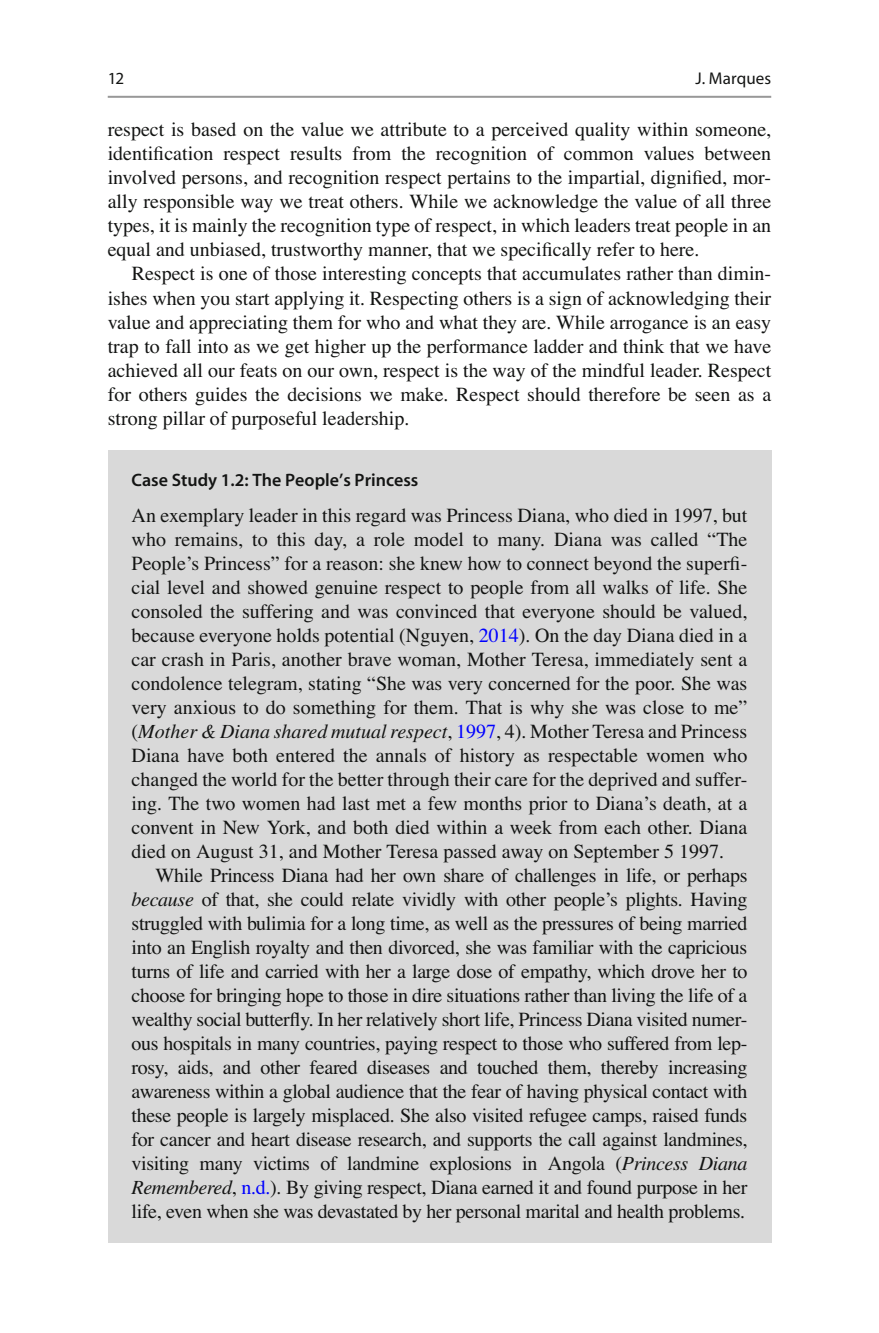
<style>
.page{position:relative;width:879px;height:1333px;background:#fff}
.page>*{position:absolute;margin:0;border:0;box-sizing:border-box;transform-origin:0 0}
.t1{font:20px/24px "Djtycn Times";color:#131413;text-align:justify}
.t2{font:italic 20px "Dmbmvr Times";color:#131413}
.t3{font:600 18px "Tqpkcr Myriad";color:#131413}
.t4{font:17px "Lbnsyf Myriad";letter-spacing:.005em;color:#131413}
.s1{color:#00f}
.s2{font-family:"Djtycn Times";font-style:normal}
.s3{font-family:"Djtycn Times";font-style:normal;color:#00f}
.s4{font-family:"Dmbmvr Times";font-style:italic}
</style>
<div class="page">
<div style="left:108px;top:450px;width:663px;height:792px;background:#d9d9d9"></div>
<hr style="left:108px;top:96px;width:663px;height:2px;background:#989898">
<p class="t4" style="left:695px;top:72px;width:77px">J. Marques</p>
<p class="t4" style="left:108px;top:72px;width:18px">12</p>
<p class="t1" style="left:108px;top:120px;width:665px">respect is based on the value we attribute to a perceived quality within someone, identification respect results from the recognition of common values between involved persons, and recognition respect pertains to the impartial, dignified, mor&shy;ally responsible way we treat others. While we acknowledge the value of all three types, it is mainly the recognition type of respect, in which leaders treat people in an equal and unbiased, trustworthy manner, that we specifically refer to here.</p>
<p class="t1" style="left:108px;top:264px;width:665px;text-indent:24px">Respect is one of those interesting concepts that accumulates rather than dimin&shy;ishes when you start applying it. Respecting others is a sign of acknowledging their value and appreciating them for who and what they are. While arrogance is an easy trap to fall into as we get higher up the performance ladder and think that we have achieved all our feats on our own, respect is the way of the mindful leader. Respect for others guides the decisions we make. Respect should therefore be seen as a strong pillar of purposeful leadership.</p>
<p class="t3" style="left:132px;top:473px;width:288px">Case Study 1.2: The People’s Princess</p>
<p class="t1" style="left:132px;top:505px;width:617px">An exemplary leader in this regard was Princess Diana , who died in 1997, but who remains, to this day, a role model to many. Diana was called “The People’s Princess” for a reason: she knew how to connect beyond the superfi&shy;cial level and showed genuine respect to people from all walks of life. She consoled the suffering and was convinced that everyone should be valued, because everyone holds potential (Nguyen, <span class="s1">2014</span> ). On the day Diana died in a car crash in Paris, another brave woman, Mother Teresa, immediately sent a condolence telegram, stating “She was very concerned for the poor. She was very anxious to do something for them. That is why she was close to me”</p>
<p class="t2" style="left:132px;top:724px;width:617px"><span class="s2">(</span> Mother &amp; Diana shared mutual respect <span class="s2">,</span> <span class="s3">1997</span> <span class="s2">, 4). Mother Teresa and Princess</span></p>
<p class="t1" style="left:132px;top:745px;width:617px">Diana have both entered the annals of history as respectable women who changed the world for the better through their care for the deprived and suffer&shy;ing. The two women had last met a few months prior to Diana’s death, at a convent in New York, and both died within a week from each other. Diana died on August 31, and Mother Teresa passed away on September 5 1997.</p>
<p class="t1" style="left:132px;top:865px;width:617px;text-indent:24px">While Princess Diana had her own share of challenges in life, or perhaps <span class="s4">because</span> of that, she could relate vividly with other people’s plights. Having struggled with bulimia for a long time, as well as the pressures of being married into an English royalty and then divorced, she was familiar with the capricious turns of life and carried with her a large dose of empathy , which drove her to choose for bringing hope to those in dire situations rather than living the life of a wealthy social butterfly. In her relatively short life, Princess Diana visited numer&shy;ous hospitals in many countries, paying respect to those who suffered from lep&shy;rosy, aids, and other feared diseases and touched them, thereby increasing awareness within a global audience that the fear of having physical contact with these people is largely misplaced. She also visited refugee camps, raised funds for cancer and heart disease research, and supports the call against landmines, visiting many victims of landmine explosions in Angola ( <span class="s4">Princess Diana Remembered</span> , <span class="s1">n.d.</span> ). By giving respect , Diana earned it and found purpose in her life, even when she was devastated by her personal marital and health problems.</p>
</div>
